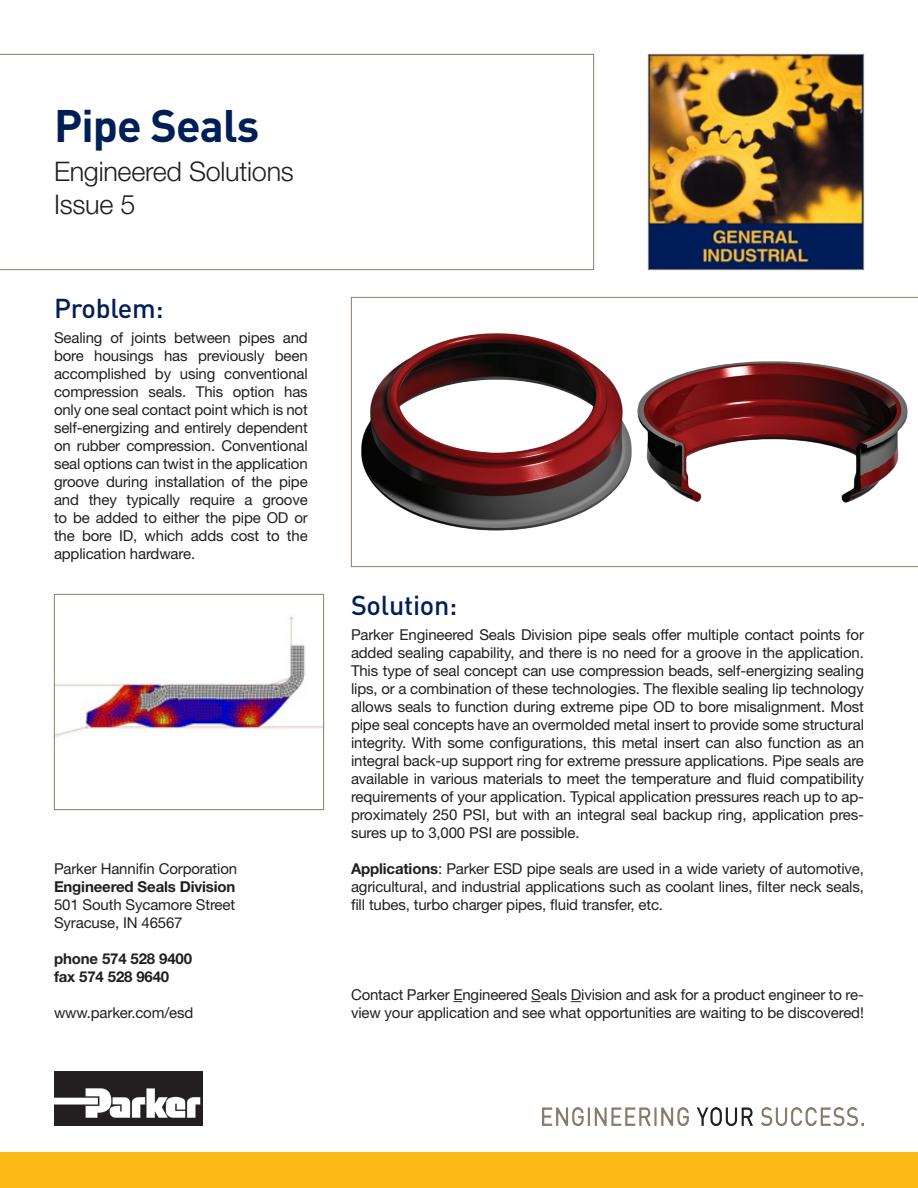
<style>
.page{position:relative;width:918px;height:1188px;background:#fff}
.page>*{position:absolute;margin:0;border:0;box-sizing:border-box;transform-origin:0 0}
.t1{font:700 45px "DINOT";letter-spacing:-.02em;color:#001f56}
.t2{font:300 27px "Helvetica Neue LT Std";letter-spacing:-.01em;color:#231f20}
.t3{font:500 27px "DINOT";letter-spacing:-.01em;color:#001f56}
.t4{font:15px/18px "Helvetica Neue LT Std";letter-spacing:-.01em;color:#231f20;text-align:justify}
.t5{font:700 15px "Helvetica Neue LT Std";letter-spacing:-.01em;color:#231f20}
.s1{font-weight:700}
</style>
<div class="page">
<svg style="left:0;top:54px;width:594px;height:216px"></svg>
<img style="left:56px;top:616px;width:266px;height:121px">
<div style="left:54px;top:594px;width:270px;height:216px;border:1px solid #887d6e"></div>
<img style="left:650px;top:56px;width:212px;height:212px">
<div style="left:648px;top:54px;width:216px;height:216px;border:1px solid #887d6e"></div>
<img style="left:543px;top:1107px;width:321px;height:18px">
<div style="left:0;top:1152px;width:918px;height:36px;background:#fcb814"></div>
<img style="left:54px;top:1071px;width:148px;height:54px">
<svg style="left:351px;top:297px;width:567px;height:270px"></svg>
<img style="left:637px;top:361px;width:270px;height:142px">
<p class="t1" style="left:54px;top:96px;width:207px">Pipe Seals</p>
<p class="t2" style="left:54px;top:155px;width:241px">Engineered Solutions</p>
<p class="t2" style="left:54px;top:188px;width:83px">Issue 5</p>
<p class="t3" style="left:54px;top:290px;width:111px">Problem:</p>
<p class="t4" style="left:54px;top:329px;width:255px">Sealing of joints between pipes and bore housings has previously been accomplished by using conventional compression seals. This option has only one seal contact point which is not self-energizing and entirely dependent on rubber compression. Conventional seal options can twist in the application groove during installation of the pipe and they typically require a groove to be added to either the pipe OD or the bore ID, which adds cost to the application hardware.</p>
<p class="t4" style="left:54px;top:860px;width:185px">Parker Hannifin Corporation</p>
<p class="t5" style="left:54px;top:878px;width:183px">Engineered Seals Division</p>
<p class="t4" style="left:54px;top:896px;width:183px">501 South Sycamore Street</p>
<p class="t4" style="left:54px;top:914px;width:130px">Syracuse, IN 46567</p>
<p class="t5" style="left:54px;top:950px;width:140px">phone 574 528 9400</p>
<p class="t5" style="left:54px;top:968px;width:117px">fax 574 528 9640</p>
<p class="t4" style="left:54px;top:1004px;width:141px">www.parker.com/esd</p>
<p class="t3" style="left:351px;top:587px;width:108px">Solution:</p>
<p class="t4" style="left:351px;top:626px;width:515px">Parker Engineered Seals Division pipe seals offer multiple contact points for added sealing capability, and there is no need for a groove in the application.<br>This type of seal concept can use compression beads, self-energizing sealing lips, or a combination of these technologies. The flexible sealing lip technology allows seals to function during extreme pipe OD to bore misalignment. Most pipe seal concepts have an overmolded metal insert to provide some structural integrity. With some configurations, this metal insert can also function as an integral back-up support ring for extreme pressure applications. Pipe seals are available in various materials to meet the temperature and fluid compatibility requirements of your application. Typical application pressures reach up to ap&shy;proximately 250 PSI, but with an integral seal backup ring, application pres&shy;sures up to 3,000 PSI are possible.</p>
<p class="t4" style="left:351px;top:860px;width:515px"><span class="s1">Applications</span>: Parker ESD pipe seals are used in a wide variety of automotive, agricultural, and industrial applications such as coolant lines, filter neck seals, fill tubes, turbo charger pipes, fluid transfer, etc.</p>
<p class="t4" style="left:351px;top:986px;width:514px">Contact Parker Engineered Seals Division and ask for a product engineer to re&shy;view your application and see what opportunities are waiting to be discovered!</p>
</div>
